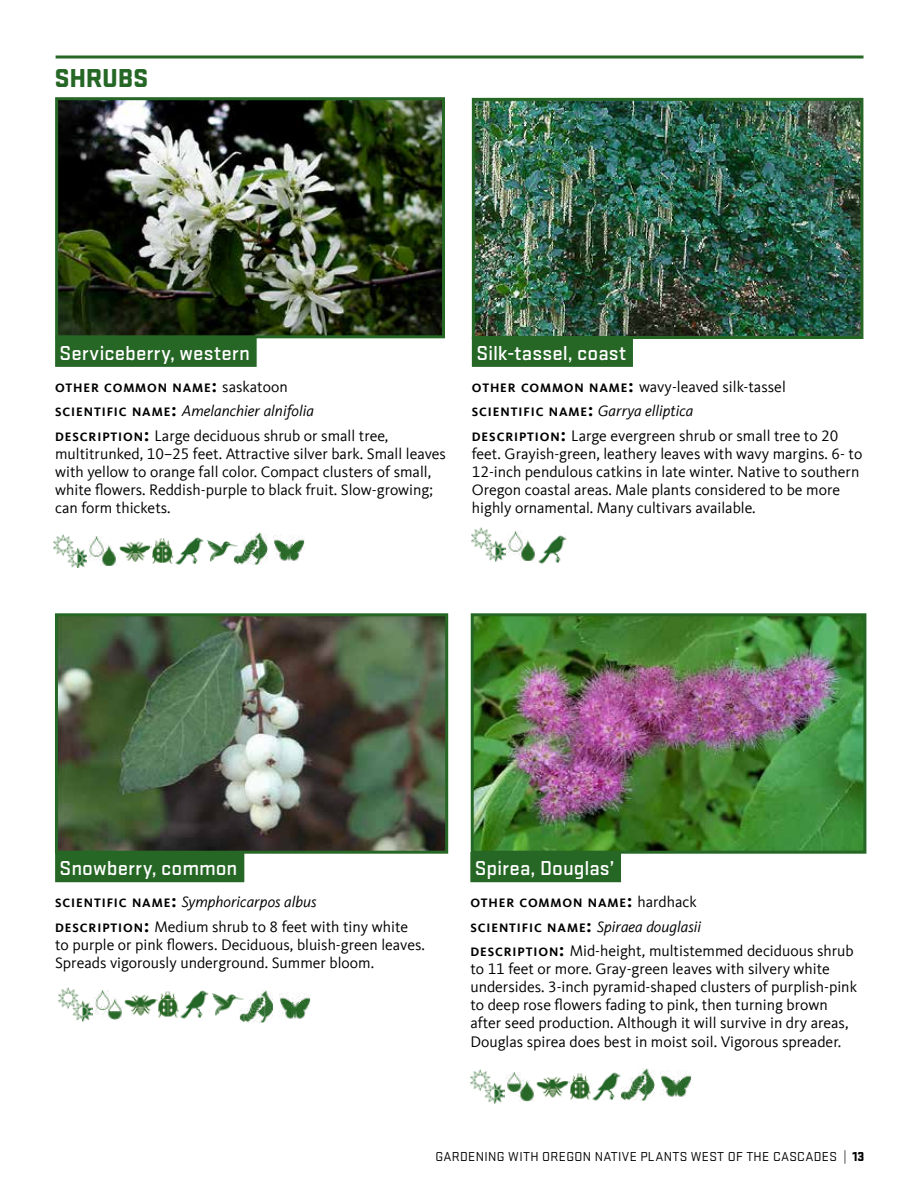
<style>
.page{position:relative;width:918px;height:1188px;background:#fff}
.page>*{position:absolute;margin:0;border:0;box-sizing:border-box;transform-origin:0 0}
.t1{font:900 27px "Stratum 2";letter-spacing:-.01em;color:#266726}
.t2{font:500 21px "Stratum 2";color:#fff}
.t3{font:15.75px/18px "Kievit Offc";color:#000}
.t4{font:13.5px "Stratum 2";letter-spacing:.025em;color:#000}
.t5{font:700 12.6px "Kievit Offc";letter-spacing:.07em;color:#000}
.s1{font-size:18px}
.s2{font-weight:400;font-size:15.75px}
.s3{font-weight:700;font-size:12.6px}
.s4{font-weight:700;font-size:18px}
.s5{font-style:italic}
.s6{font-weight:900}
</style>
<div class="page">
<img style="left:476px;top:102px;width:383px;height:233px">
<div style="left:472px;top:98px;width:391px;height:241px;border:3px solid #266726"></div>
<img style="left:59px;top:101px;width:382px;height:233px">
<div style="left:55px;top:97px;width:390px;height:241px;border:3px solid #266726"></div>
<img style="left:475px;top:617px;width:387px;height:233px">
<div style="left:471px;top:613px;width:395px;height:241px;border:3px solid #266726"></div>
<img style="left:59px;top:617px;width:385px;height:233px">
<div style="left:55px;top:613px;width:393px;height:241px;border:3px solid #266726"></div>
<div style="left:55px;top:337px;width:202px;height:30px;background:#266726"></div>
<div style="left:472px;top:337px;width:161px;height:30px;background:#266726"></div>
<div style="left:55px;top:852px;width:189px;height:30px;background:#266726"></div>
<div style="left:470px;top:852px;width:151px;height:30px;background:#266726"></div>
<hr style="left:56px;top:56px;width:808px;height:2px;background:#266726">
<img style="left:152px;top:538px;width:21px;height:26px">
<img style="left:119px;top:541px;width:33px;height:21px">
<img style="left:89px;top:536px;width:27px;height:30px">
<img style="left:53px;top:534px;width:34px;height:34px">
<img style="left:173px;top:537px;width:31px;height:28px">
<img style="left:207px;top:540px;width:27px;height:22px">
<img style="left:508px;top:531px;width:27px;height:30px">
<img style="left:472px;top:528px;width:34px;height:33px">
<img style="left:538px;top:535px;width:29px;height:29px">
<img style="left:157px;top:991px;width:21px;height:27px">
<img style="left:124px;top:994px;width:33px;height:22px">
<img style="left:95px;top:990px;width:28px;height:29px">
<img style="left:59px;top:988px;width:33px;height:33px">
<img style="left:178px;top:990px;width:31px;height:29px">
<img style="left:212px;top:994px;width:27px;height:21px">
<img style="left:569px;top:1073px;width:21px;height:27px">
<img style="left:536px;top:1076px;width:33px;height:22px">
<img style="left:506px;top:1072px;width:29px;height:29px">
<img style="left:471px;top:1070px;width:33px;height:33px">
<img style="left:590px;top:1072px;width:31px;height:29px">
<img style="left:234px;top:533px;width:34px;height:31px">
<img style="left:274px;top:534px;width:31px;height:27px">
<img style="left:239px;top:991px;width:34px;height:31px">
<img style="left:279px;top:992px;width:31px;height:27px">
<img style="left:621px;top:1069px;width:33px;height:31px">
<img style="left:661px;top:1070px;width:30px;height:27px">
<h1 class="t1" style="left:54px;top:58px;width:95px">SHRUBS</h1>
<h2 class="t2" style="left:60px;top:339px;width:192px">Serviceberry, western</h2>
<p class="t5" style="left:55px;top:380px;width:234px">OTHER COMMON NAME<span class="s1">:</span> <span class="s2">saskatoon</span></p>
<p class="t3" style="left:55px;top:399px;width:335px;line-height:24.8px"><span class="s3">SCIENTIFIC NAME</span><span class="s4">:</span> <span class="s5">Amelanchier alnifolia<br></span><span class="s3">DESCRIPTION</span><span class="s4">:</span> Large deciduous shrub or small tree,</p>
<p class="t3" style="left:55px;top:445px;width:392px">multitrunked, 10–25 feet. Attractive silver bark. Small leaves with yellow to orange fall color. Compact clusters of small, white flowers. Reddish-purple to black fruit. Slow-growing; can form thickets.</p>
<h2 class="t2" style="left:476px;top:339px;width:151px">Silk-tassel, coast</h2>
<p class="t3" style="left:472px;top:374px;width:368px;line-height:24.8px"><span class="s3">OTHER COMMON NAME</span><span class="s4">:</span> wavy-leaved silk-tassel<br><span class="s3">SCIENTIFIC NAME</span><span class="s4">:</span> <span class="s5">Garrya elliptica<br></span><span class="s3">DESCRIPTION</span><span class="s4">:</span> Large evergreen shrub or small tree to 20</p>
<p class="t3" style="left:472px;top:445px;width:392px">feet. Grayish-green, leathery leaves with wavy margins. 6- to 12-inch pendulous catkins in late winter. Native to southern Oregon coastal areas. Male plants considered to be more highly ornamental. Many cultivars available.</p>
<h2 class="t2" style="left:60px;top:854px;width:179px">Snowberry, common</h2>
<p class="t3" style="left:55px;top:890px;width:355px;line-height:24.8px"><span class="s3">SCIENTIFIC NAME</span><span class="s4">:</span> <span class="s5">Symphoricarpos albus<br></span><span class="s3">DESCRIPTION</span><span class="s4">:</span> Medium shrub to 8 feet with tiny white</p>
<p class="t3" style="left:55px;top:936px;width:371px">to purple or pink flowers. Deciduous, bluish-green leaves.<br>Spreads vigorously underground. Summer bloom.</p>
<h2 class="t2" style="left:475px;top:854px;width:141px">Spirea, Douglas’</h2>
<p class="t5" style="left:470px;top:895px;width:228px">OTHER COMMON NAME<span class="s1">:</span> <span class="s2">hardhack</span></p>
<p class="t3" style="left:470px;top:914px;width:385px;line-height:24.8px"><span class="s3">SCIENTIFIC NAME</span><span class="s4">:</span> <span class="s5">Spiraea douglasii<br></span><span class="s3">DESCRIPTION</span><span class="s4">:</span> Mid-height, multistemmed deciduous shrub</p>
<p class="t3" style="left:470px;top:960px;width:388px">to 11 feet or more. Gray-green leaves with silvery white undersides. 3-inch pyramid-shaped clusters of purplish-pink to deep rose flowers fading to pink, then turning brown after seed production. Although it will survive in dry areas, Douglas spirea does best in moist soil. Vigorous spreader.</p>
<p class="t4" style="left:436px;top:1148px;width:430px">GARDENING WITH OREGON NATIVE PLANTS WEST OF THE CASCADES | <span class="s6">13</span></p>
</div>
